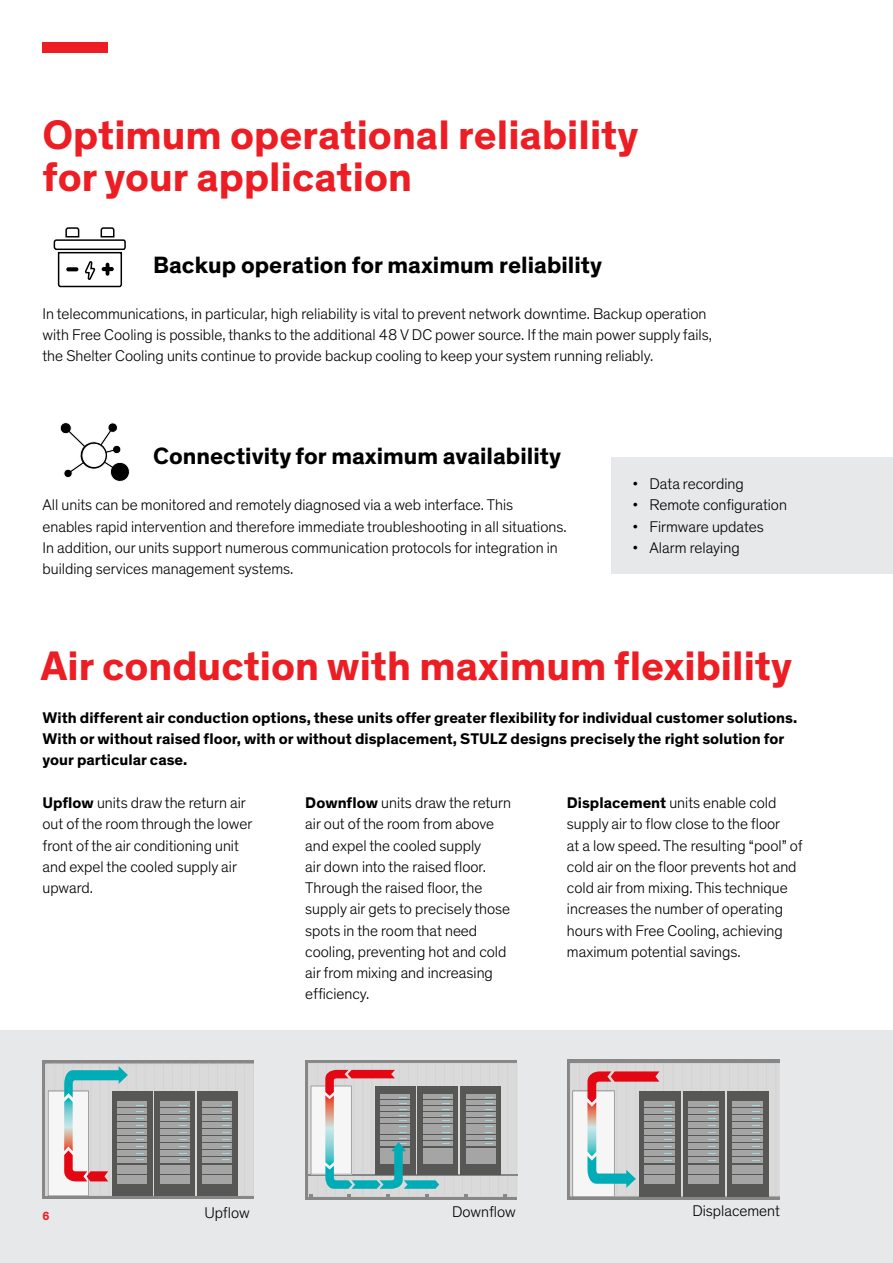
<style>
.page{position:relative;width:893px;height:1263px;background:#fff}
.page>*{position:absolute;margin:0;border:0;box-sizing:border-box;transform-origin:0 0}
.t1{font:700 42px/42.5px "Theinhardt";color:#ed1d24}
.t2{font:700 24px "Theinhardt";color:#000}
.t3{font:300 15.75px/21.3px "Theinhardt";color:#000}
.t4{font:700 15.75px/21.3px "Theinhardt";color:#000}
.t5{font:700 12px "Theinhardt";color:#ed1d24}
.s1{font-weight:700}
</style>
<div class="page">
<div style="left:43px;top:43px;width:65px;height:10px;background:#ed1d24"></div>
<div style="left:0;top:1030px;width:893px;height:233px;background:#e7e8e9"></div>
<div style="left:43px;top:1060px;width:211px;height:139px;background:#878787"></div>
<svg style="left:46px;top:1063px;width:208px;height:133px;background:#aaaaab"></svg>
<svg style="left:305px;top:1060px;width:212px;height:139px;background:#909090"></svg>
<hr style="left:308px;top:1174px;width:210px;height:1px;background:#878787">
<svg style="left:308px;top:1063px;width:209px;height:133px"></svg>
<div style="left:567px;top:1060px;width:213px;height:140px;background:#878787"></div>
<svg style="left:570px;top:1063px;width:210px;height:134px;background:#aba9a9"></svg>
<svg style="left:60px;top:422px;width:70px;height:60px"></svg>
<svg style="left:65px;top:227px;width:15px;height:11px"></svg>
<svg style="left:100px;top:227px;width:15px;height:11px"></svg>
<div style="left:54px;top:239px;width:72px;height:11px;border:2px solid #000;border-radius:2px"></div>
<svg style="left:57px;top:251px;width:66px;height:37px"></svg>
<div style="left:611px;top:457px;width:282px;height:117px;background:#e7e8e9"></div>
<h1 class="t1" style="left:43px;top:114px;width:597px">Optimum operational reliability for your application</h1>
<h2 class="t2" style="left:153px;top:250px;width:451px">Backup operation for maximum reliability</h2>
<p class="t3" style="left:43px;top:303px;width:671px">In telecommunications, in particular, high reliability is vital to prevent network downtime. Backup operation with Free Cooling is possible, thanks to the additional 48 V DC power source. If the main power supply fails, the Shelter Cooling units continue to provide backup cooling to keep your system running reliably.</p>
<h2 class="t2" style="left:153px;top:441px;width:409px">Connectivity for maximum availability</h2>
<p class="t3" style="left:43px;top:495px;width:526px">All units can be monitored and remotely diagnosed via a web interface. This enables rapid intervention and therefore immediate troubleshooting in all situations.<br>In addition, our units support numerous communication protocols for integration in building services management systems.</p>
<p class="t3" style="left:632px;top:473px;width:113px">• Data recording</p>
<p class="t3" style="left:632px;top:495px;width:156px">• Remote configuration</p>
<p class="t3" style="left:632px;top:516px;width:133px">• Firmware updates</p>
<p class="t3" style="left:632px;top:537px;width:109px">• Alarm relaying</p>
<h1 class="t1" style="left:40px;top:646px;width:753px">Air conduction with maximum flexibility</h1>
<p class="t4" style="left:43px;top:707px;width:756px">With different air conduction options, these units offer greater flexibility for individual customer solutions.<br>With or without raised floor, with or without displacement, STULZ designs precisely the right solution for your particular case.</p>
<p class="t3" style="left:567px;top:792px;width:237px"><span class="s1">Displacement</span> units enable cold supply air to flow close to the floor<br>at a low speed. The resulting “pool” of cold air on the floor prevents hot and cold air from mixing. This technique increases the number of operating hours with Free Cooling, achieving maximum potential savings.</p>
<p class="t3" style="left:305px;top:792px;width:207px"><span class="s1">Downflow</span> units draw the return air out of the room from above and expel the cooled supply<br>air down into the raised floor.<br>Through the raised floor, the supply air gets to precisely those spots in the room that need cooling, preventing hot and cold air from mixing and increasing efficiency.</p>
<p class="t3" style="left:43px;top:792px;width:211px"><span class="s1">Upflow</span> units draw the return air out of the room through the lower front of the air conditioning unit and expel the cooled supply air upward.</p>
<p class="t5" style="left:43px;top:1209px;width:9px">6</p>
<p class="t3" style="left:204px;top:1203px;width:47px">Upflow</p>
<p class="t3" style="left:452px;top:1201px;width:65px">Downflow</p>
<p class="t3" style="left:692px;top:1201px;width:89px">Displacement</p>
</div>
